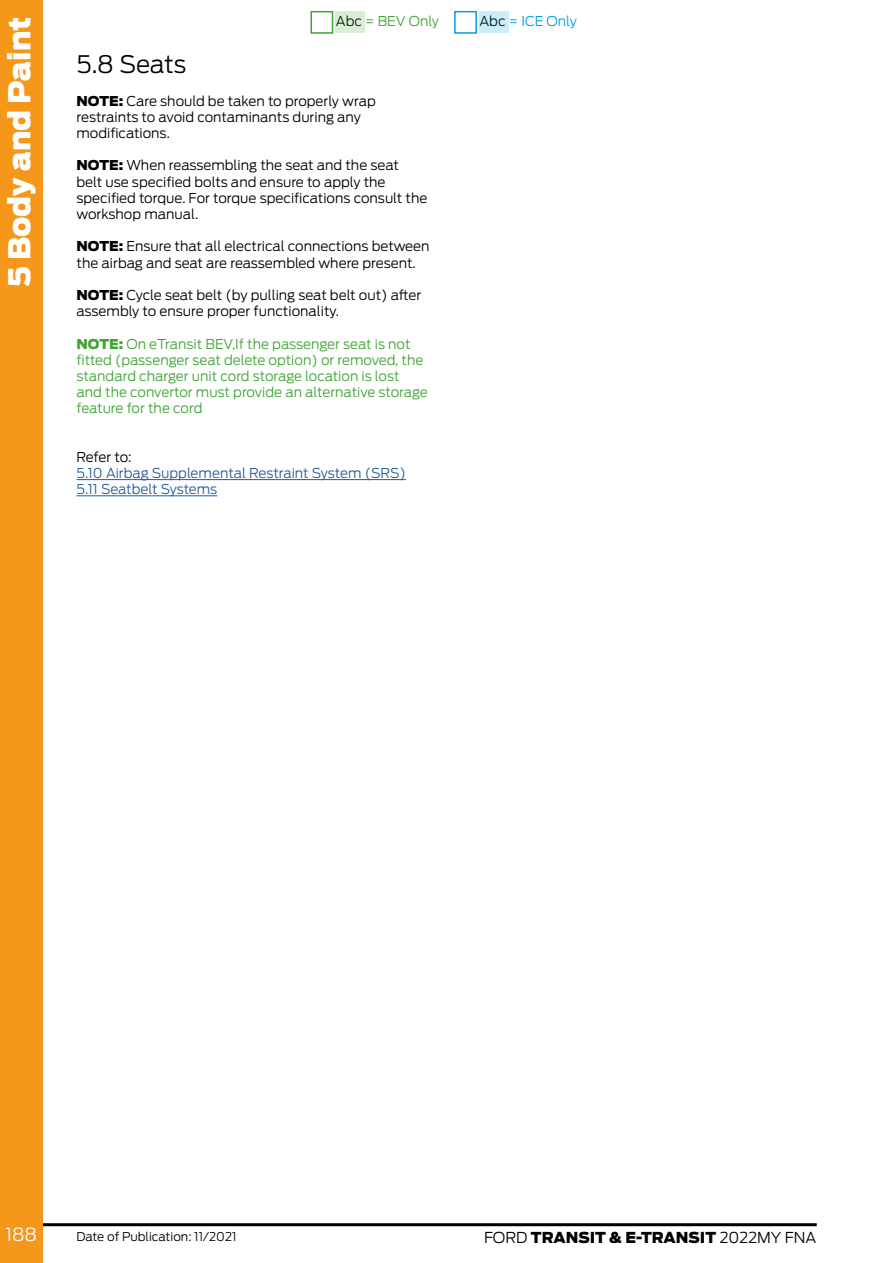
<style>
.page{position:relative;width:893px;height:1263px;background:#fff}
.page>*{position:absolute;margin:0;border:0;box-sizing:border-box;transform-origin:0 0}
.t1{font:900 30px "Ford Antenna";color:#fff}
.t2{font:300 24px "Ford Antenna";letter-spacing:-.015em;color:#000}
.t3{font:300 18px "Ford Antenna";color:#fff}
.t4{font:900 15px "Ford Antenna";color:#000}
.t5{font:300 13.5px/16.2px "Ford Antenna";color:#000}
.t6{font:300 13.5px/16.2px "Ford Antenna";color:#3fa535}
.t7{font:300 13.5px/16.2px "Ford Antenna";color:#275b9b}
.t8{font:300 13.5px "Ford Antenna";color:#009fe3}
.t9{font:300 12px "Ford Antenna";color:#000}
.s1{color:#000}
.s2{font-weight:900}
.s3{font-weight:300}
</style>
<div class="page">
<div style="left:310px;top:11px;width:23px;height:23px;border:2px solid #3fa535"></div>
<div style="left:335px;top:12px;width:29px;height:21px;background:#d9edd7"></div>
<div style="left:454px;top:11px;width:23px;height:23px;border:2px solid #009fe3"></div>
<div style="left:479px;top:12px;width:29px;height:21px;background:#cdecf9"></div>
<hr style="left:31px;top:1223px;width:786px;height:3px;background:#000">
<div style="left:0;top:0;width:43px;height:1263px;background:#f4971a"></div>
<hr style="left:77px;top:479px;width:329px;height:1px;background:#275b9b">
<hr style="left:77px;top:495px;width:140px;height:1px;background:#275b9b">
<h1 class="t1" style="left:-8px;top:287px;width:272px;rotate:-90deg">5 Body and Paint</h1>
<p class="t6" style="left:336px;top:11px;width:105px"><span class="s1">Abc</span> = BEV Only</p>
<p class="t8" style="left:480px;top:10px;width:99px"><span class="s1">Abc</span> = ICE Only</p>
<h2 class="t2" style="left:77px;top:44px;width:111px">5.8 Seats</h2>
<p class="t5" style="left:77px;top:91px;width:301px"><span class="s2">NOTE:</span> Care should be taken to properly wrap restraints to avoid contaminants during any modifications.</p>
<p class="t5" style="left:77px;top:156px;width:352px"><span class="s2">NOTE:</span> When reassembling the seat and the seat belt use specified bolts and ensure to apply the specified torque. For torque specifications consult the workshop manual.</p>
<p class="t5" style="left:77px;top:237px;width:354px"><span class="s2">NOTE:</span> Ensure that all electrical connections between the airbag and seat are reassembled where present.</p>
<p class="t5" style="left:77px;top:285px;width:346px"><span class="s2">NOTE:</span> Cycle seat belt (by pulling seat belt out) after assembly to ensure proper functionality.</p>
<p class="t6" style="left:77px;top:334px;width:353px"><span class="s2">NOTE:</span> On eTransit BEV,If the passenger seat is not fitted (passenger seat delete option) or removed, the standard charger unit cord storage location is lost and the convertor must provide an alternative storage feature for the cord</p>
<p class="t5" style="left:77px;top:447px;width:57px">Refer to:</p>
<p class="t7" style="left:77px;top:464px;width:331px">5.10 Airbag Supplemental Restraint System (SRS)<br>5.11 Seatbelt Systems</p>
<h3 class="t3" style="left:5px;top:1219px;width:33px">188</h3>
<p class="t9" style="left:77px;top:1226px;width:161px">Date of Publication: 11/2021</p>
<p class="t4" style="left:484px;top:1223px;width:334px"><span class="s3">FORD</span> TRANSIT &amp; E-TRANSIT <span class="s3">2022MY FNA</span></p>
</div>
